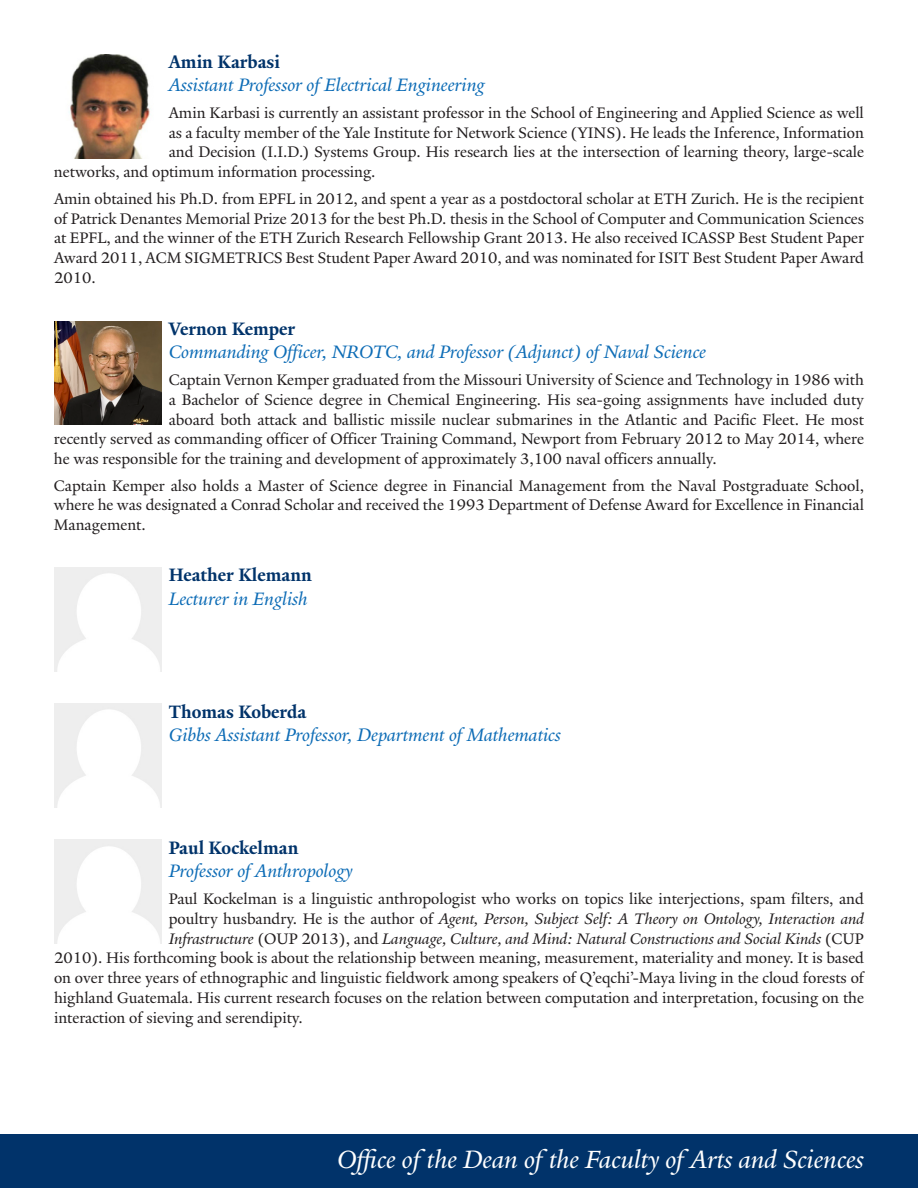
<style>
.page{position:relative;width:918px;height:1188px;background:#fff}
.page>*{position:absolute;margin:0;border:0;box-sizing:border-box;transform-origin:0 0}
.t1{font:italic 27px "Yale Design";color:#fff}
.t2{font:italic 19.5px "Yale Admin";color:#0d6cb6}
.t3{font:700 19.5px "Yale Admin";color:#01336a}
.t4{font:16.5px/19.8px "Yale Admin";color:#231f20;text-align:justify}
.t5{font:italic 16.5px "Yale Admin";color:#231f20}
.s1{font-style:normal}
</style>
<div class="page">
<img style="left:69px;top:54px;width:81px;height:104px">
<img style="left:54px;top:321px;width:108px;height:104px">
<div style="left:0;top:1134px;width:918px;height:54px;background:#01336a"></div>
<p class="t3" style="left:169px;top:50px;width:113px">Amin Karbasi</p>
<p class="t2" style="left:169px;top:73px;width:318px">Assistant Professor of Electrical Engineering</p>
<p class="t4" style="left:169px;top:103px;width:697px">Amin Karbasi is currently an assistant professor in the School of Engineering and Applied Science as well</p>
<p class="t4" style="left:169px;top:122px;width:697px">as a faculty member of the Yale Institute for Network Science (YINS). He leads the Inference, Information</p>
<p class="t4" style="left:169px;top:142px;width:697px">and Decision (I.I.D.) Systems Group. His research lies at the intersection of learning theory, large-scale</p>
<p class="t4" style="left:54px;top:162px;width:323px">networks, and optimum information processing.</p>
<p class="t4" style="left:54px;top:189px;width:812px">Amin obtained his Ph.D. from EPFL in 2012, and spent a year as a postdoctoral scholar at ETH Zurich. He is the recipient of Patrick Denantes Memorial Prize 2013 for the best Ph.D. thesis in the School of Computer and Communication Sciences at EPFL, and the winner of the ETH Zurich Research Fellowship Grant 2013. He also received ICASSP Best Student Paper Award 2011, ACM SIGMETRICS Best Student Paper Award 2010, and was nominated for ISIT Best Student Paper Award 2010.</p>
<p class="t3" style="left:169px;top:317px;width:128px">Vernon Kemper</p>
<p class="t2" style="left:169px;top:340px;width:539px">Commanding Officer, NROTC, and Professor (Adjunct) of Naval Science</p>
<p class="t4" style="left:169px;top:370px;width:697px">Captain Vernon Kemper graduated from the Missouri University of Science and Technology in 1986 with</p>
<p class="t4" style="left:169px;top:390px;width:697px">a Bachelor of Science degree in Chemical Engineering. His sea-going assignments have included duty</p>
<p class="t4" style="left:169px;top:409px;width:697px">aboard both attack and ballistic missile nuclear submarines in the Atlantic and Pacific Fleet. He most</p>
<p class="t4" style="left:54px;top:429px;width:811px">recently served as commanding officer of Officer Training Command, Newport from February 2012 to May 2014, where</p>
<p class="t4" style="left:54px;top:449px;width:664px">he was responsible for the training and development of approximately 3,100 naval officers annually.</p>
<p class="t4" style="left:54px;top:475px;width:812px">Captain Kemper also holds a Master of Science degree in Financial Management from the Naval Postgraduate School, where he was designated a Conrad Scholar and received the 1993 Department of Defense Award for Excellence in Financial Management.</p>
<p class="t3" style="left:169px;top:563px;width:145px">Heather Klemann</p>
<p class="t2" style="left:169px;top:587px;width:141px">Lecturer in English</p>
<p class="t3" style="left:169px;top:700px;width:139px">Thomas Koberda</p>
<p class="t2" style="left:169px;top:723px;width:394px">Gibbs Assistant Professor, Department of Mathematics</p>
<p class="t3" style="left:169px;top:836px;width:131px">Paul Kockelman</p>
<p class="t2" style="left:169px;top:860px;width:186px">Professor of Anthropology</p>
<p class="t4" style="left:169px;top:889px;width:697px">Paul Kockelman is a linguistic anthropologist who works on topics like interjections, spam filters, and</p>
<p class="t5" style="left:169px;top:909px;width:697px"><span class="s1">poultry husbandry. He is the author of</span> Agent, Person, Subject Self: A Theory on Ontology, Interaction and</p>
<p class="t5" style="left:169px;top:929px;width:697px">Infrastructure <span class="s1">(OUP 2013), and</span> Language, Culture, and Mind: Natural Constructions and Social Kinds <span class="s1">(CUP</span></p>
<p class="t4" style="left:54px;top:948px;width:812px">2010). His forthcoming book is about the relationship between meaning, measurement, materiality and money. It is based</p>
<p class="t4" style="left:54px;top:968px;width:812px">on over three years of ethnographic and linguistic fieldwork among speakers of Q’eqchi’-Maya living in the cloud forests of</p>
<p class="t4" style="left:54px;top:988px;width:811px">highland Guatemala. His current research focuses on the relation between computation and interpretation, focusing on the</p>
<p class="t4" style="left:54px;top:1008px;width:250px">interaction of sieving and serendipity.</p>
<p class="t1" style="left:337px;top:1143px;width:528px">Office of the Dean of the Faculty of Arts and Sciences</p>
</div>
